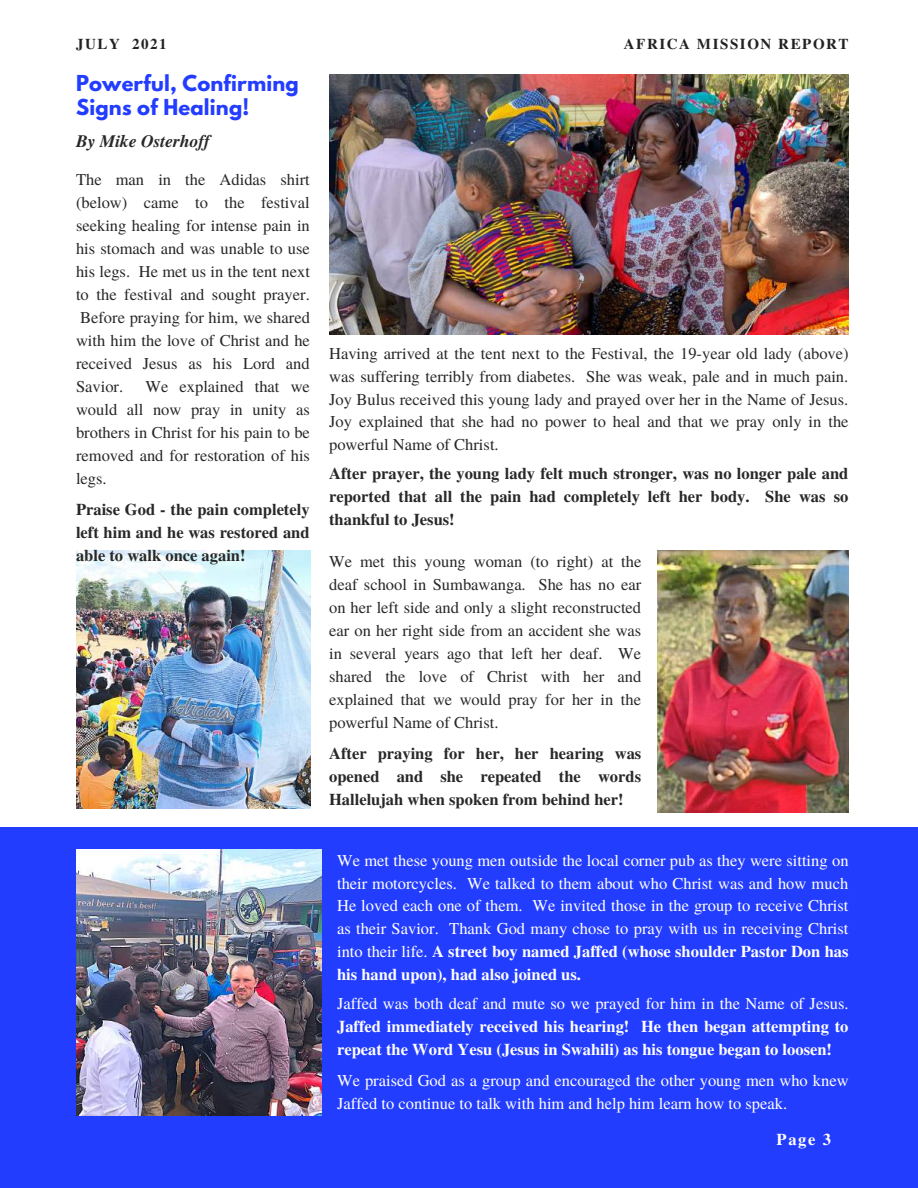
<style>
.page{position:relative;width:918px;height:1188px;background:#fff}
.page>*{position:absolute;margin:0;border:0;box-sizing:border-box;transform-origin:0 0}
.t1{font:700 19.5px/23.7px "League Spartan";letter-spacing:.01em;color:#233dff}
.t2{font:italic 700 17.55px "Te X Gyre Termes";color:#282828}
.t3{font:16.5px/23px "Te X Gyre Termes";color:#282828;text-align:justify}
.t4{font:16.5px/23px "Te X Gyre Termes";color:#fff;text-align:justify}
.t5{font:700 16.5px/23px "Te X Gyre Termes";color:#282828;text-align:justify}
.t6{font:700 16.5px/23px "Te X Gyre Termes";color:#fff}
.t7{font:700 15px "Te X Gyre Termes";letter-spacing:.105em;color:#222}
.s1{font-weight:700}
</style>
<div class="page">
<div style="left:0;top:827px;width:918px;height:361px;background:#233dff"></div>
<img style="left:76px;top:850px;width:245px;height:265px">
<img style="left:329px;top:75px;width:520px;height:260px">
<img style="left:657px;top:550px;width:191px;height:263px">
<img style="left:76px;top:550px;width:234px;height:258px">
<p class="t7" style="left:76px;top:33px;width:92px">JULY 2021</p>
<p class="t7" style="left:624px;top:33px;width:226px">AFRICA MISSION REPORT</p>
<p class="t1" style="left:76px;top:74px;width:224px">Powerful, Confirming<br>Signs of Healing!</p>
<p class="t2" style="left:76px;top:128px;width:136px">By Mike Osterhoff</p>
<p class="t3" style="left:76px;top:167px;width:235px">The man in the Adidas shirt (below) came to the festival seeking healing for intense pain in his stomach and was unable to use his legs. He met us in the tent next to the festival and sought prayer.<br>Before praying for him, we shared with him the love of Christ and he received Jesus as his Lord and Savior.</p>
<p class="t3" style="left:76px;top:374px;width:235px;text-indent:69px">We explained that we would all now pray in unity as brothers in Christ for his pain to be removed and for restoration of his legs.</p>
<p class="t5" style="left:76px;top:497px;width:235px">Praise God - the pain completely left him and he was restored and able to walk once again!</p>
<p class="t3" style="left:329px;top:341px;width:521px">Having arrived at the tent next to the Festival, the 19-year old lady (above) was suffering terribly from diabetes. She was weak, pale and in much pain.<br>Joy Bulus received this young lady and prayed over her in the Name of Jesus.<br>Joy explained that she had no power to heal and that we pray only in the powerful Name of Christ.</p>
<p class="t5" style="left:329px;top:461px;width:521px">After prayer, the young lady felt much stronger, was no longer pale and reported that all the pain had completely left her body. She was so thankful to Jesus!</p>
<p class="t3" style="left:329px;top:549px;width:314px">We met this young woman (to right) at the deaf school in Sumbawanga. She has no ear on her left side and only a slight reconstructed ear on her right side from an accident she was in several years ago that left her deaf. We shared the love of Christ with her and explained that we would pray for her in the powerful Name of Christ.</p>
<p class="t5" style="left:329px;top:741px;width:314px">After praying for her, her hearing was opened and she repeated the words Hallelujah when spoken from behind her!</p>
<p class="t4" style="left:337px;top:848px;width:513px">We met these young men outside the local corner pub as they were sitting on their motorcycles. We talked to them about who Christ was and how much He loved each one of them. We invited those in the group to receive Christ as their Savior. Thank God many chose to pray with us in receiving Christ into their life. <span class="s1">A street boy named Jaffed (whose shoulder Pastor Don has his hand upon), had also joined us.</span></p>
<p class="t4" style="left:337px;top:991px;width:513px">Jaffed was both deaf and mute so we prayed for him in the Name of Jesus.</p>
<p class="t6" style="left:337px;top:1014px;width:513px">Jaffed immediately received his hearing! He then began attempting to repeat the Word Yesu (Jesus in Swahili) as his tongue began to loosen!</p>
<p class="t4" style="left:337px;top:1068px;width:513px">We praised God as a group and encouraged the other young men who knew<br>Jaffed to continue to talk with him and help him learn how to speak.</p>
<p class="t6" style="left:777px;top:1127px;width:56px">Page 3</p>
</div>
